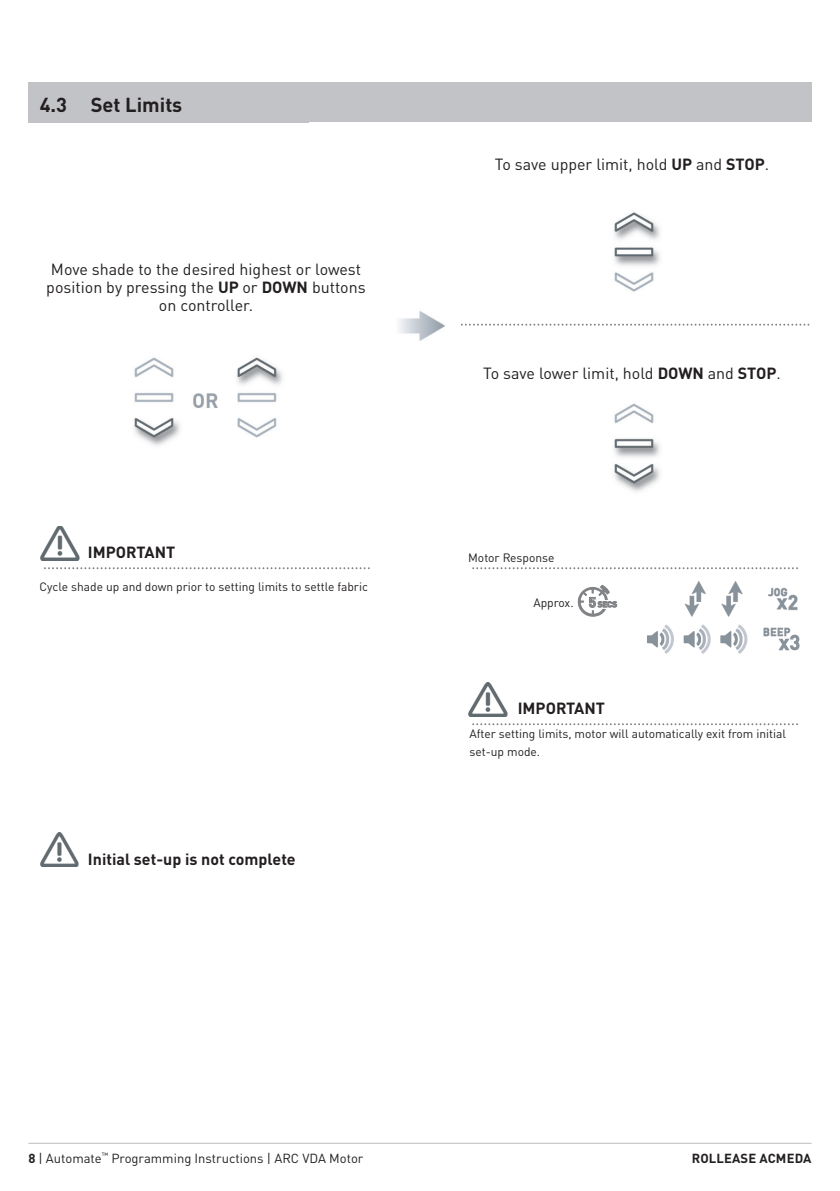
<style>
.page{position:relative;width:840px;height:1191px;background:#fff}
.page>*{position:absolute;margin:0;border:0;box-sizing:border-box;transform-origin:0 0}
.SubHeading{font:700 20px "DINOT";color:#231f20}
.Copy{font:16px/18px "DINOT";color:#231f20;text-align:center}
.Copy-2{font:700 16px "DINOT";color:#231f20}
.t1{font:13px "DINOT";color:#231f20}
.t2{font:700 13px "DINOT";letter-spacing:.01em;color:#231f20}
.Copy-3{font:12px/18px "DINOT";color:#231f20}
.s1{font-weight:700}
</style>
<div class="page">
<hr style="left:28px;top:1142px;width:783px;height:1px;background:#bcbdc0">
<svg style="left:461px;top:323px;width:349px;height:3px"></svg>
<img style="left:399px;top:311px;width:46px;height:30px">
<img style="left:613px;top:212px;width:47px;height:80px">
<img style="left:134px;top:357px;width:149px;height:89px">
<img style="left:613px;top:403px;width:47px;height:89px">
<svg style="left:44px;top:567px;width:326px;height:3px"></svg>
<img style="left:40px;top:526px;width:40px;height:34px">
<svg style="left:472px;top:567px;width:326px;height:3px"></svg>
<img style="left:647px;top:624px;width:152px;height:30px">
<svg style="left:472px;top:723px;width:326px;height:3px"></svg>
<img style="left:468px;top:682px;width:39px;height:34px">
<img style="left:40px;top:832px;width:39px;height:35px">
<svg style="left:577px;top:584px;width:39px;height:33px"></svg>
<img style="left:684px;top:581px;width:114px;height:36px">
<div style="left:28px;top:82px;width:783px;height:40px;background:#c2c3c6"></div>
<div style="left:28px;top:83px;width:280px;height:40px;background:#c2c3c6"></div>
<p class="SubHeading" style="left:40px;top:91px;width:144px">4.3 Set Limits</p>
<p class="Copy" style="left:46px;top:259px;width:321px">Move shade to the desired highest or lowest position by pressing the <span class="s1">UP</span> or <span class="s1">DOWN</span> buttons on controller.</p>
<p class="Copy-2" style="left:88px;top:541px;width:89px">IMPORTANT</p>
<p class="Copy-3" style="left:40px;top:577px;width:330px">Cycle shade up and down prior to setting limits to settle fabric</p>
<p class="Copy-2" style="left:88px;top:849px;width:209px">Initial set-up is not complete</p>
<p class="Copy" style="left:494px;top:155px;width:275px">To save upper limit, hold <span class="s1">UP</span> and <span class="s1">STOP</span>.</p>
<p class="Copy" style="left:483px;top:364px;width:299px">To save lower limit, hold <span class="s1">DOWN</span> and <span class="s1">STOP</span>.</p>
<p class="Copy-3" style="left:468px;top:549px;width:88px">Motor Response</p>
<p class="Copy-3" style="left:533px;top:593px;width:42px">Approx.</p>
<p class="Copy-2" style="left:517px;top:697px;width:89px">IMPORTANT</p>
<p class="Copy-3" style="left:469px;top:724px;width:318px">After setting limits, motor will automatically exit from initial set-up mode.</p>
<p class="t1" style="left:28px;top:1149px;width:336px"><span class="s1">8</span> | Automate<sup>™</sup> Programming Instructions | ARC VDA Motor</p>
<p class="t2" style="left:691px;top:1149px;width:121px">ROLLEASE ACMEDA</p>
</div>
